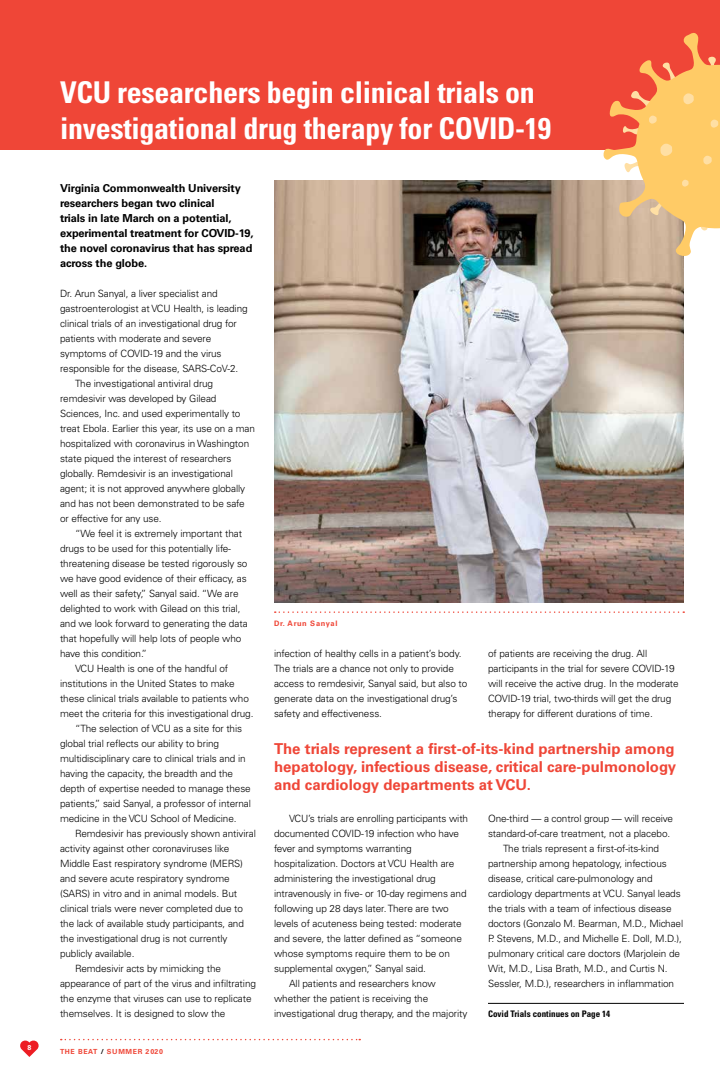
<style>
.page{position:relative;width:720px;height:1080px;background:#fff}
.page>*{position:absolute;margin:0;border:0;box-sizing:border-box;transform-origin:0 0}
._2_-_Article_Title{font:700 condensed 30px/36px "Univers LT Std";letter-spacing:-.01em;color:#fff}
._7_-_Pull_Quote_-_re{font:700 15px/18px "Univers LT Std";color:#ef4637;text-align:justify}
._6_-_First_Paragraph{font:700 11px/15px "Univers LT Std";letter-spacing:-.01em;color:#000}
._6_-_Body_Copy_Unive{font:300 10px/15px "Univers LT Std";letter-spacing:-.01em;color:#000}
._6_-_Body_Copy_Unive-2{font:700 condensed 9px "Univers LT Std";color:#000}
._8_-_Caption{font:700 7.5px "Univers LT Std";letter-spacing:.09em;color:#ef4637}
.t1{font:700 7px "Univers LT Std";letter-spacing:.09em;color:#ef4637}
.t2{font:700 7px "Univers LT Std";color:#fff}
.s1{color:#000}
</style>
<div class="page">
<svg style="left:61px;top:1039px;width:299px;height:1px"></svg>
<svg style="left:20px;top:1040px;width:19px;height:17px"></svg>
<div style="left:0;top:0;width:720px;height:150px;background:#ef4637"></div>
<img style="left:274px;top:181px;width:410px;height:422px">
<svg style="left:603px;top:33px;width:117px;height:223px"></svg>
<hr style="left:488px;top:1003px;width:196px;height:1px;background:#000">
<svg style="left:275px;top:611px;width:409px;height:2px"></svg>
<p class="t2" style="left:27px;top:1044px;width:5px">8</p>
<p class="_2_-_Article_Title" style="left:60px;top:75px;width:493px">VCU researchers begin clinical trials on investigational drug therapy for COVID-19</p>
<p class="_6_-_First_Paragraph" style="left:60px;top:181px;width:195px">Virginia Commonwealth University researchers began two clinical<br>trials in late March on a potential, experimental treatment for COVID-19, the novel coronavirus that has spread across the globe.</p>
<p class="_6_-_Body_Copy_Unive" style="left:60px;top:286px;width:189px">Dr. Arun Sanyal, a liver specialist and gastroenterologist at VCU Health, is leading clinical trials of an investigational drug for patients with moderate and severe symptoms of COVID-19 and the virus responsible for the disease, SARS-CoV-2.</p>
<p class="_6_-_Body_Copy_Unive" style="left:60px;top:376px;width:196px;text-indent:15px">The investigational antiviral drug remdesivir was developed by Gilead Sciences, Inc. and used experimentally to treat Ebola. Earlier this year, its use on a man hospitalized with coronavirus in Washington state piqued the interest of researchers globally. Remdesivir is an investigational agent; it is not approved anywhere globally and has not been demonstrated to be safe or effective for any use.</p>
<p class="_6_-_Body_Copy_Unive" style="left:60px;top:526px;width:189px;text-indent:15px">“We feel it is extremely important that drugs to be used for this potentially life&shy;threatening disease be tested rigorously so we have good evidence of their efficacy, as well as their safety,” Sanyal said. “We are delighted to work with Gilead on this trial, and we look forward to generating the data that hopefully will help lots of people who have this condition.”</p>
<p class="_6_-_Body_Copy_Unive" style="left:60px;top:661px;width:195px;text-indent:15px">VCU Health is one of the handful of institutions in the United States to make these clinical trials available to patients who meet the criteria for this investigational drug.</p>
<p class="_6_-_Body_Copy_Unive" style="left:60px;top:721px;width:193px;text-indent:15px">“The selection of VCU as a site for this global trial reflects our ability to bring multidisciplinary care to clinical trials and in having the capacity, the breadth and the depth of expertise needed to manage these patients,” said Sanyal, a professor of internal medicine in the VCU School of Medicine.</p>
<p class="_6_-_Body_Copy_Unive" style="left:60px;top:826px;width:197px;text-indent:15px">Remdesivir has previously shown antiviral activity against other coronaviruses like Middle East respiratory syndrome (MERS) and severe acute respiratory syndrome (SARS) in vitro and in animal models. But clinical trials were never completed due to the lack of available study participants, and the investigational drug is not currently publicly available.</p>
<p class="_6_-_Body_Copy_Unive" style="left:60px;top:961px;width:198px;text-indent:15px">Remdesivir acts by mimicking the appearance of part of the virus and infiltrating the enzyme that viruses can use to replicate themselves. It is designed to slow the</p>
<p class="t1" style="left:60px;top:1047px;width:105px">THE BEAT <span class="s1">/</span> SUMMER 2020</p>
<p class="_8_-_Caption" style="left:274px;top:619px;width:65px">Dr. Arun Sanyal</p>
<p class="_6_-_Body_Copy_Unive" style="left:274px;top:646px;width:195px">infection of healthy cells in a patient’s body.<br>The trials are a chance not only to provide access to remdesivir, Sanyal said, but also to generate data on the investigational drug’s safety and effectiveness.</p>
<p class="_6_-_Body_Copy_Unive" style="left:488px;top:646px;width:192px">of patients are receiving the drug. All participants in the trial for severe COVID-19 will receive the active drug. In the moderate COVID-19 trial, two-thirds will get the drug therapy for different durations of time.</p>
<p class="_7_-_Pull_Quote_-_re" style="left:274px;top:740px;width:404px">The trials represent a first-of-its-kind partnership among hepatology, infectious disease, critical care-pulmonology and cardiology departments at VCU.</p>
<p class="_6_-_Body_Copy_Unive" style="left:274px;top:811px;width:196px;text-indent:15px">VCU’s trials are enrolling participants with documented COVID-19 infection who have fever and symptoms warranting hospitalization. Doctors at VCU Health are administering the investigational drug intravenously in five- or 10-day regimens and following up 28 days later. There are two levels of acuteness being tested: moderate and severe, the latter defined as “someone whose symptoms require them to be on supplemental oxygen,” Sanyal said.</p>
<p class="_6_-_Body_Copy_Unive" style="left:274px;top:976px;width:195px;text-indent:15px">All patients and researchers know whether the patient is receiving the investigational drug therapy, and the majority</p>
<p class="_6_-_Body_Copy_Unive" style="left:488px;top:811px;width:187px">One-third — a control group — will receive standard-of-care treatment, not a placebo.</p>
<p class="_6_-_Body_Copy_Unive" style="left:488px;top:841px;width:197px;text-indent:15px">The trials represent a first-of-its-kind partnership among hepatology, infectious disease, critical care-pulmonology and cardiology departments at VCU. Sanyal leads the trials with a team of infectious disease doctors (Gonzalo M. Bearman, M.D., Michael P. Stevens, M.D., and Michelle E. Doll, M.D.), pulmonary critical care doctors (Marjolein de Wit, M.D., Lisa Brath, M.D., and Curtis N.<br>Sessler, M.D.), researchers in inflammation</p>
<p class="_6_-_Body_Copy_Unive-2" style="left:488px;top:1008px;width:124px">Covid Trials continues on Page 14</p>
</div>
